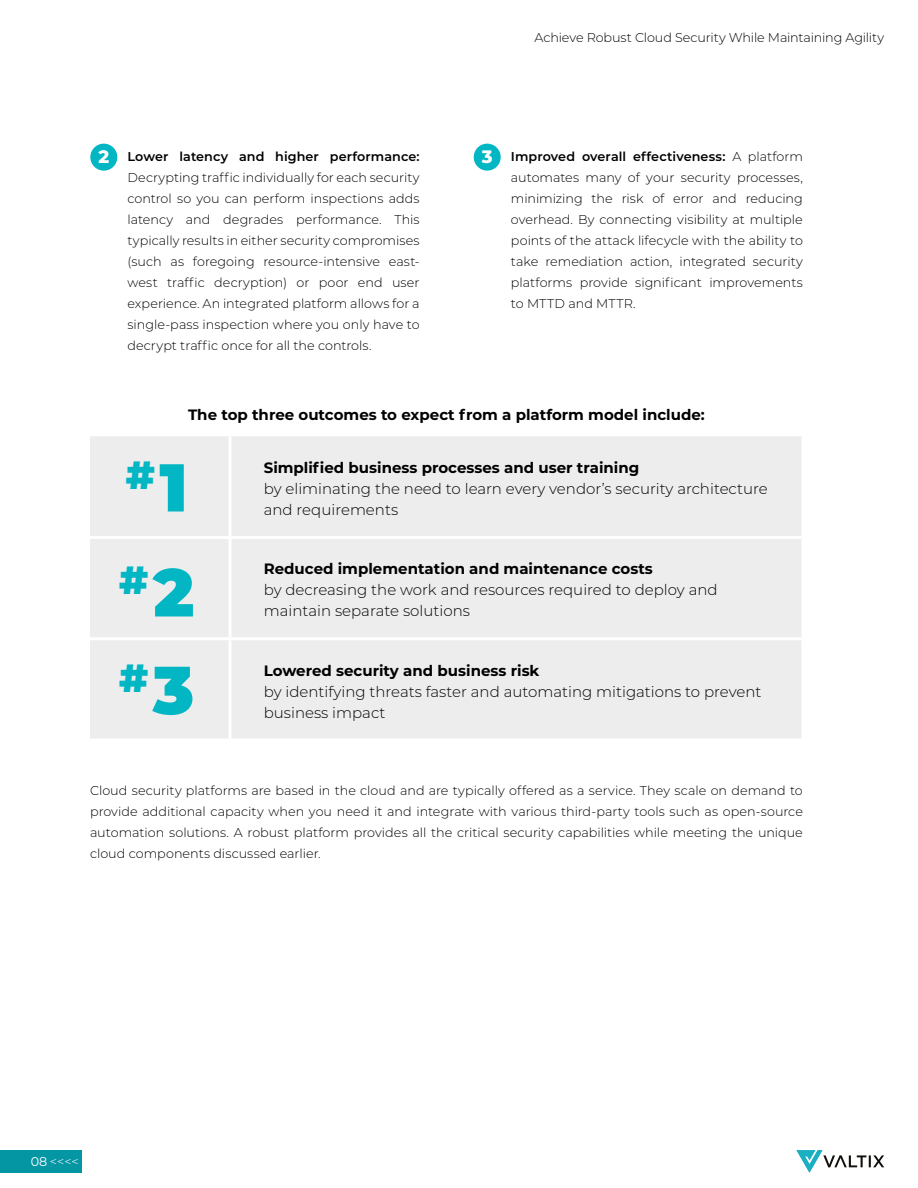
<style>
.page{position:relative;width:918px;height:1188px;background:#fff}
.page>*{position:absolute;margin:0;border:0;box-sizing:border-box;transform-origin:0 0}
.t1{font:900 39.3px "Montserrat";color:#02b6c4}
.t2{font:800 18px "Montserrat";color:#fff}
.t3{font:300 15px/21px "Montserrat";color:#000}
.t4{font:700 15px "Montserrat";color:#000}
.t5{font:300 12.75px/21px "Montserrat";color:#000;text-align:justify}
.t6{font:600 12.75px "Montserrat";letter-spacing:.005em;color:#000}
.t7{font:300 12.75px "Montserrat";color:#fff}
.s1{font-weight:600}
.s2{font-size:67.5px}
.s3{font-weight:400}
</style>
<div class="page">
<div style="left:90px;top:436px;width:711px;height:302px;background:#ededed"></div>
<hr style="left:229px;top:436px;width:3px;height:100px;background:#fff">
<hr style="left:229px;top:640px;width:3px;height:99px;background:#fff">
<hr style="left:90px;top:536px;width:140px;height:3px;background:#fff">
<hr style="left:230px;top:536px;width:571px;height:3px;background:#fff">
<hr style="left:229px;top:539px;width:3px;height:98px;background:#fff">
<hr style="left:90px;top:637px;width:140px;height:3px;background:#fff">
<hr style="left:230px;top:637px;width:571px;height:3px;background:#fff">
<div style="left:90px;top:144px;width:27px;height:27px;background:#02b6c4;border-radius:50%"></div>
<div style="left:474px;top:144px;width:27px;height:27px;background:#02b6c4;border-radius:50%"></div>
<div style="left:0;top:1150px;width:82px;height:23px;background:#0596a4"></div>
<svg style="left:797px;top:1150px;width:87px;height:23px"></svg>
<p class="t5" style="left:535px;top:27px;width:351px">Achieve Robust Cloud Security While Maintaining Agility</p>
<h2 class="t2" style="left:98px;top:144px;width:12px">2</h2>
<h2 class="t2" style="left:482px;top:144px;width:12px">3</h2>
<p class="t6" style="left:128px;top:147px;width:294px">Lower latency and higher performance:</p>
<p class="t5" style="left:128px;top:166px;width:294px">Decrypting traffic individually for each security control so you can perform inspections adds latency and degrades performance. This typically results in either security compromises (such as foregoing resource-intensive east&shy;west traffic decryption) or poor end user experience. An integrated platform allows for a single-pass inspection where you only have to decrypt traffic once for all the controls.</p>
<p class="t5" style="left:511px;top:145px;width:293px"><span class="s1">Improved overall effectiveness:</span> A platform automates many of your security processes, minimizing the risk of error and reducing overhead. By connecting visibility at multiple points of the attack lifecycle with the ability to take remediation action, integrated security platforms provide significant improvements to MTTD and MTTR.</p>
<p class="t4" style="left:188px;top:403px;width:518px">The top three outcomes to expect from a platform model include:</p>
<h1 class="t1" style="left:126px;top:446px;width:63px">#<span class="s2">1</span></h1>
<p class="t4" style="left:264px;top:457px;width:377px">Simplified business processes and user training</p>
<p class="t3" style="left:264px;top:478px;width:505px">by eliminating the need to learn every vendor’s security architecture and requirements</p>
<h1 class="t1" style="left:119px;top:551px;width:77px">#<span class="s2">2</span></h1>
<p class="t4" style="left:264px;top:558px;width:391px">Reduced implementation and maintenance costs</p>
<p class="t3" style="left:264px;top:579px;width:455px">by decreasing the work and resources required to deploy and maintain separate solutions</p>
<h1 class="t1" style="left:119px;top:648px;width:76px">#<span class="s2">3</span></h1>
<p class="t4" style="left:264px;top:660px;width:277px">Lowered security and business risk</p>
<p class="t3" style="left:264px;top:680px;width:499px">by identifying threats faster and automating mitigations to prevent business impact</p>
<p class="t5" style="left:90px;top:780px;width:714px">Cloud security platforms are based in the cloud and are typically offered as a service. They scale on demand to provide additional capacity when you need it and integrate with various third-party tools such as open-source automation solutions. A robust platform provides all the critical security capabilities while meeting the unique cloud components discussed earlier.</p>
<p class="t7" style="left:31px;top:1153px;width:50px"><span class="s3">08</span> &lt;&lt;&lt;&lt;</p>
</div>
